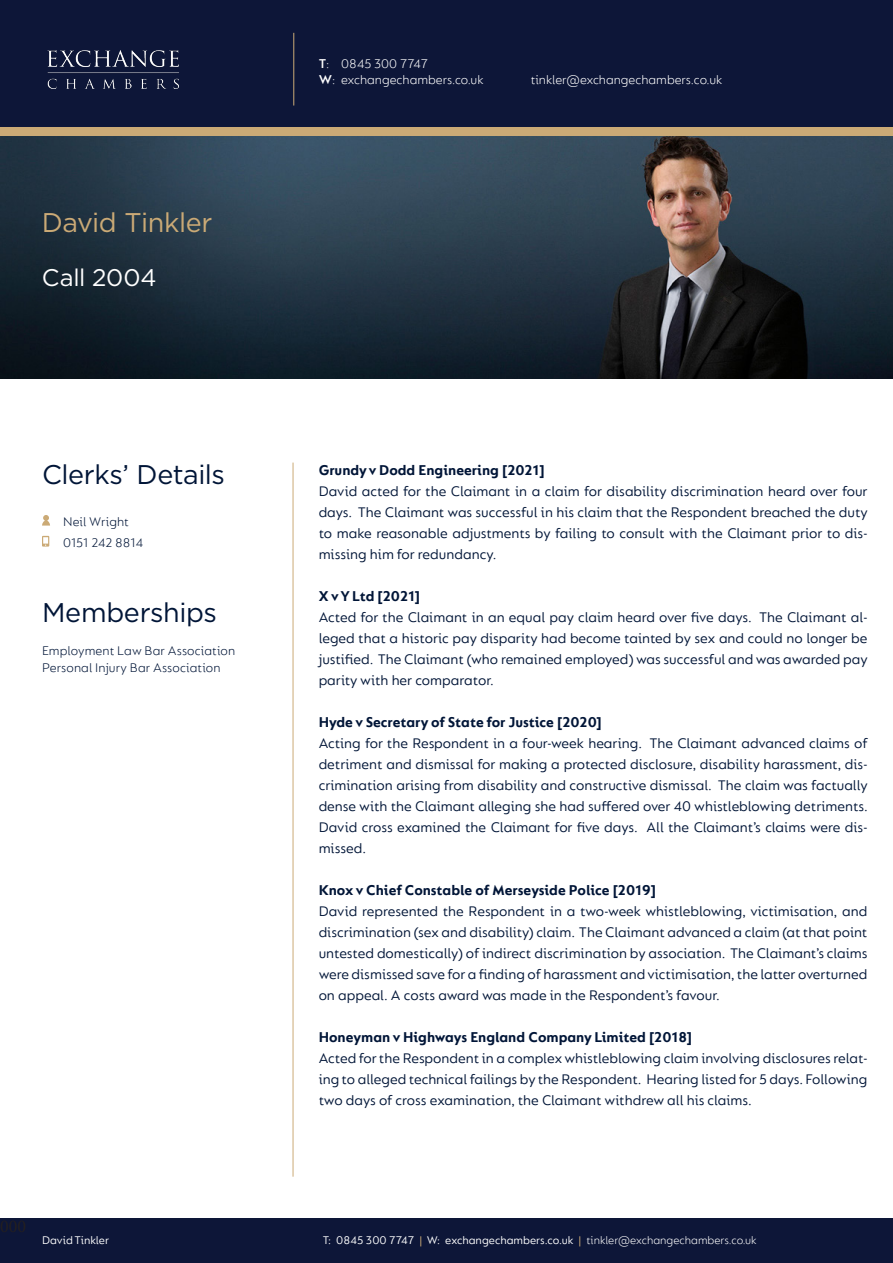
<style>
.page{position:relative;width:893px;height:1263px;background:#fff}
.page>*{position:absolute;margin:0;border:0;box-sizing:border-box;transform-origin:0 0}
.t1{font:27px "Gotham";letter-spacing:-.015em;color:#001537}
.t2{font:27px "Gotham";letter-spacing:-.02em;color:#cbaa76}
.t3{font:24px "Gotham";letter-spacing:-.01em;color:#fff}
.t4{font:18px "Minion Pro";color:#231f20}
.t5{font:15px/21px "FS Lucas";color:#001537;text-align:justify}
.t6{font:700 15px "FS Lucas";color:#001537}
.t7{font:300 13.5px "FS Lucas";letter-spacing:.005em;color:#001537}
.t8{font:300 13.5px/16.2px "FS Lucas";color:#fff}
.t9{font:12px "FS Lucas";color:#fff}
.s1{font-weight:600}
.s2{color:#cbaa76}
.s3{font-weight:300}
</style>
<div class="page">
<div style="left:0;top:64px;width:893px;height:72px;background:#cbaa76"></div>
<div style="left:0;top:0;width:893px;height:127px;background:#0d1638"></div>
<div style="left:0;top:1219px;width:893px;height:44px;background:#0d1638"></div>
<img style="left:47px;top:50px;width:132px;height:39px">
<hr style="left:293px;top:33px;width:1px;height:73px;background:#cbaa76">
<hr style="left:293px;top:463px;width:1px;height:714px;background:#cbaa76">
<img style="left:0;top:136px;width:893px;height:242px">
<svg style="left:42px;top:536px;width:7px;height:11px"></svg>
<svg style="left:42px;top:515px;width:8px;height:11px"></svg>
<p class="t2" style="left:42px;top:205px;width:172px">David Tinkler</p>
<p class="t3" style="left:42px;top:262px;width:116px">Call 2004</p>
<p class="t8" style="left:319px;top:55px;width:166px"><span class="s1">T</span>: 0845 300 7747<br><span class="s1">W</span>: exchangechambers.co.uk</p>
<p class="t8" style="left:531px;top:71px;width:193px">tinkler@exchangechambers.co.uk</p>
<p class="t1" style="left:42px;top:457px;width:184px">Clerks’ Details</p>
<p class="t7" style="left:63px;top:513px;width:68px">Neil Wright</p>
<p class="t7" style="left:63px;top:534px;width:82px">0151 242 8814</p>
<p class="t1" style="left:42px;top:595px;width:176px">Memberships</p>
<p class="t7" style="left:42px;top:643px;width:195px">Employment Law Bar Association</p>
<p class="t7" style="left:42px;top:659px;width:180px">Personal Injury Bar Association</p>
<p class="t6" style="left:319px;top:461px;width:227px">Grundy v Dodd Engineering [2021]</p>
<p class="t5" style="left:319px;top:480px;width:550px">David acted for the Claimant in a claim for disability discrimination heard over four days. The Claimant was successful in his claim that the Respondent breached the duty to make reasonable adjustments by failing to consult with the Claimant prior to dis&shy;missing him for redundancy.</p>
<p class="t6" style="left:319px;top:587px;width:103px">X v Y Ltd [2021]</p>
<p class="t5" style="left:319px;top:606px;width:550px">Acted for the Claimant in an equal pay claim heard over five days. The Claimant al&shy;leged that a historic pay disparity had become tainted by sex and could no longer be justified. The Claimant (who remained employed) was successful and was awarded pay parity with her comparator.</p>
<p class="t6" style="left:319px;top:713px;width:285px">Hyde v Secretary of State for Justice [2020]</p>
<p class="t5" style="left:319px;top:732px;width:550px">Acting for the Respondent in a four-week hearing. The Claimant advanced claims of detriment and dismissal for making a protected disclosure, disability harassment, dis&shy;crimination arising from disability and constructive dismissal. The claim was factually dense with the Claimant alleging she had suffered over 40 whistleblowing detriments.<br>David cross examined the Claimant for five days. All the Claimant’s claims were dis&shy;missed.</p>
<p class="t6" style="left:319px;top:881px;width:339px">Knox v Chief Constable of Merseyside Police [2019]</p>
<p class="t5" style="left:319px;top:900px;width:550px">David represented the Respondent in a two-week whistleblowing, victimisation, and discrimination (sex and disability) claim. The Claimant advanced a claim (at that point untested domestically) of indirect discrimination by association. The Claimant’s claims were dismissed save for a finding of harassment and victimisation, the latter overturned on appeal. A costs award was made in the Respondent’s favour.</p>
<p class="t6" style="left:319px;top:1028px;width:375px">Honeyman v Highways England Company Limited [2018]</p>
<p class="t5" style="left:319px;top:1047px;width:550px">Acted for the Respondent in a complex whistleblowing claim involving disclosures relat&shy;ing to alleged technical failings by the Respondent. Hearing listed for 5 days. Following two days of cross examination, the Claimant withdrew all his claims.</p>
<p class="t4" style="left:0;top:1214px;width:27px">000</p>
<p class="t9" style="left:42px;top:1233px;width:68px">David Tinkler</p>
<p class="t9" style="left:323px;top:1233px;width:436px">T: 0845 300 7747 <span class="s2">|</span> W: exchangechambers.co.uk <span class="s2">|</span> <span class="s3">tinkler@exchangechambers.co.uk</span></p>
</div>
